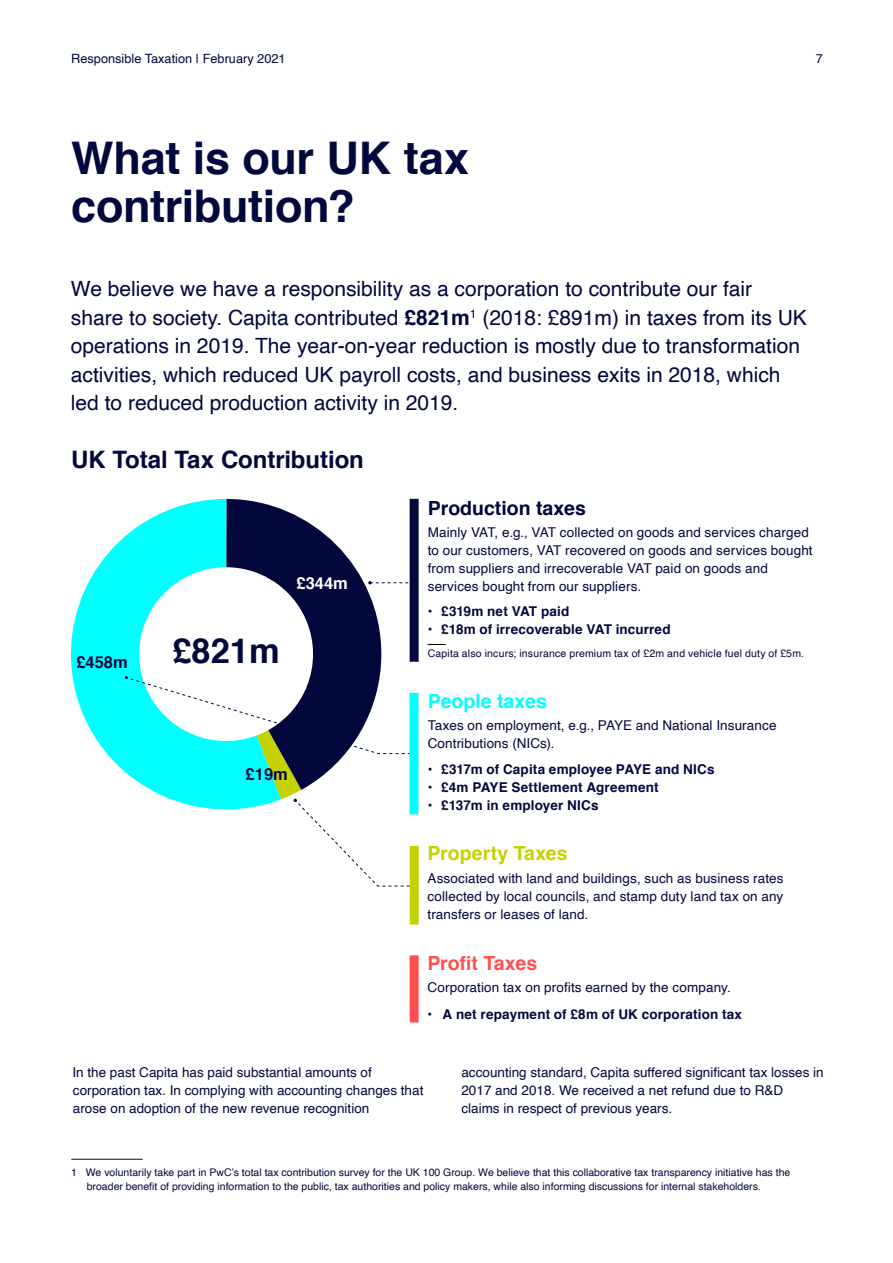
<style>
.page{position:relative;width:893px;height:1263px;background:#fff}
.page>*{position:absolute;margin:0;border:0;box-sizing:border-box;transform-origin:0 0}
.t1{font:700 45px/48px "Helvetica";letter-spacing:-.01em;color:#02083c}
.t2{font:700 34.5px "Helvetica";color:#02083c}
.t3{font:700 24px "Helvetica";letter-spacing:-.005em;color:#02083c}
.t4{font:21px/28.5px "Helvetica";color:#02083c}
.t5{font:700 19.5px "Helvetica";color:#02083c}
.t6{font:700 19.5px "Helvetica";letter-spacing:.01em;color:#c5d201}
.t7{font:700 19.5px "Helvetica";color:#0ff}
.t8{font:700 19.5px "Helvetica";letter-spacing:-.005em;color:#ff5051}
.t9{font:700 16.5px "Helvetica";color:#02083c}
.t10{font:700 16.5px "Helvetica";color:#fff}
.t11{font:13.5px/18px "Helvetica";color:#02083c}
.t12{font:700 13.5px "Helvetica";letter-spacing:.01em;color:#02083c}
.t13{font:12.75px "Helvetica";color:#02083c}
.t14{font:10.5px/13.5px "Helvetica";color:#02083c}
.s1{font-weight:700}
</style>
<div class="page">
<svg style="left:70px;top:499px;width:156px;height:273px;fill:#0ff"></svg>
<svg style="left:226px;top:499px;width:156px;height:177px;fill:#02083c"></svg>
<svg style="left:368px;top:581px;width:42px;height:3px"></svg>
<svg style="left:428px;top:644px;width:18px;height:1px"></svg>
<div style="left:410px;top:499px;width:9px;height:163px;background:#02083c"></div>
<div style="left:409px;top:693px;width:9px;height:121px;background:#0ff"></div>
<div style="left:410px;top:846px;width:9px;height:78px;background:#c5d201"></div>
<div style="left:410px;top:955px;width:9px;height:67px;background:#ff5051"></div>
<svg style="left:125px;top:676px;width:290px;height:211px"></svg>
<hr style="left:71px;top:1159px;width:72px;height:1px;background:#02083c">
<p class="t13" style="left:71px;top:48px;width:216px">Responsible Taxation | February 2021</p>
<p class="t13" style="left:816px;top:48px;width:9px">7</p>
<h1 class="t1" style="left:71px;top:135px;width:399px">What is our UK tax contribution?</h1>
<p class="t4" style="left:71px;top:275px;width:737px">We believe we have a responsibility as a corporation to contribute our fair share to society. Capita contributed <span class="s1">£821m</span><sup>1</sup> (2018: £891m) in taxes from its UK operations in 2019. The year-on-year reduction is mostly due to transformation activities, which reduced UK payroll costs, and business exits in 2018, which led to reduced production activity in 2019.</p>
<h3 class="t3" style="left:71px;top:440px;width:294px">UK Total Tax Contribution</h3>
<p class="t9" style="left:76px;top:649px;width:53px">£458m</p>
<p class="t10" style="left:296px;top:569px;width:53px">£344m</p>
<h2 class="t2" style="left:172px;top:623px;width:109px">£821m</h2>
<p class="t9" style="left:246px;top:761px;width:44px">£19m</p>
<h3 class="t5" style="left:428px;top:492px;width:160px">Production taxes</h3>
<p class="t11" style="left:428px;top:523px;width:386px">Mainly VAT, e.g., VAT collected on goods and services charged to our customers, VAT recovered on goods and services bought from suppliers and irrecoverable VAT paid on goods and services bought from our suppliers.</p>
<p class="t12" style="left:428px;top:600px;width:143px">• £319m net VAT paid</p>
<p class="t12" style="left:428px;top:618px;width:245px">• £18m of irrecoverable VAT incurred</p>
<p class="t14" style="left:428px;top:647px;width:378px">Capita also incurs; insurance premium tax of £2m and vehicle fuel duty of £5m.</p>
<h3 class="t7" style="left:428px;top:685px;width:121px">People taxes</h3>
<p class="t11" style="left:428px;top:716px;width:350px">Taxes on employment, e.g., PAYE and National Insurance<br>Contributions (NICs).</p>
<p class="t12" style="left:428px;top:759px;width:288px">• £317m of Capita employee PAYE and NICs</p>
<p class="t12" style="left:428px;top:777px;width:232px">• £4m PAYE Settlement Agreement</p>
<p class="t12" style="left:428px;top:795px;width:172px">• £137m in employer NICs</p>
<h3 class="t6" style="left:428px;top:838px;width:142px">Property Taxes</h3>
<p class="t11" style="left:428px;top:869px;width:357px;text-align:justify">Associated with land and buildings, such as business rates collected by local councils, and stamp duty land tax on any transfers or leases of land.</p>
<h3 class="t8" style="left:428px;top:947px;width:111px">Profit Taxes</h3>
<p class="t11" style="left:428px;top:979px;width:305px">Corporation tax on profits earned by the company.</p>
<p class="t12" style="left:428px;top:1003px;width:316px">• A net repayment of £8m of UK corporation tax</p>
<p class="t11" style="left:72px;top:1064px;width:352px">In the past Capita has paid substantial amounts of corporation tax. In complying with accounting changes that arose on adoption of the new revenue recognition</p>
<p class="t11" style="left:461px;top:1064px;width:364px">accounting standard, Capita suffered significant tax losses in<br>2017 and 2018. We received a net refund due to R&amp;D claims in respect of previous years.</p>
<p class="t14" style="left:87px;top:1166px;width:705px;text-indent:-16px">1 We voluntarily take part in PwC’s total tax contribution survey for the UK 100 Group. We believe that this collaborative tax transparency initiative has the broader benefit of providing information to the public, tax authorities and policy makers, while also informing discussions for internal stakeholders.</p>
</div>
